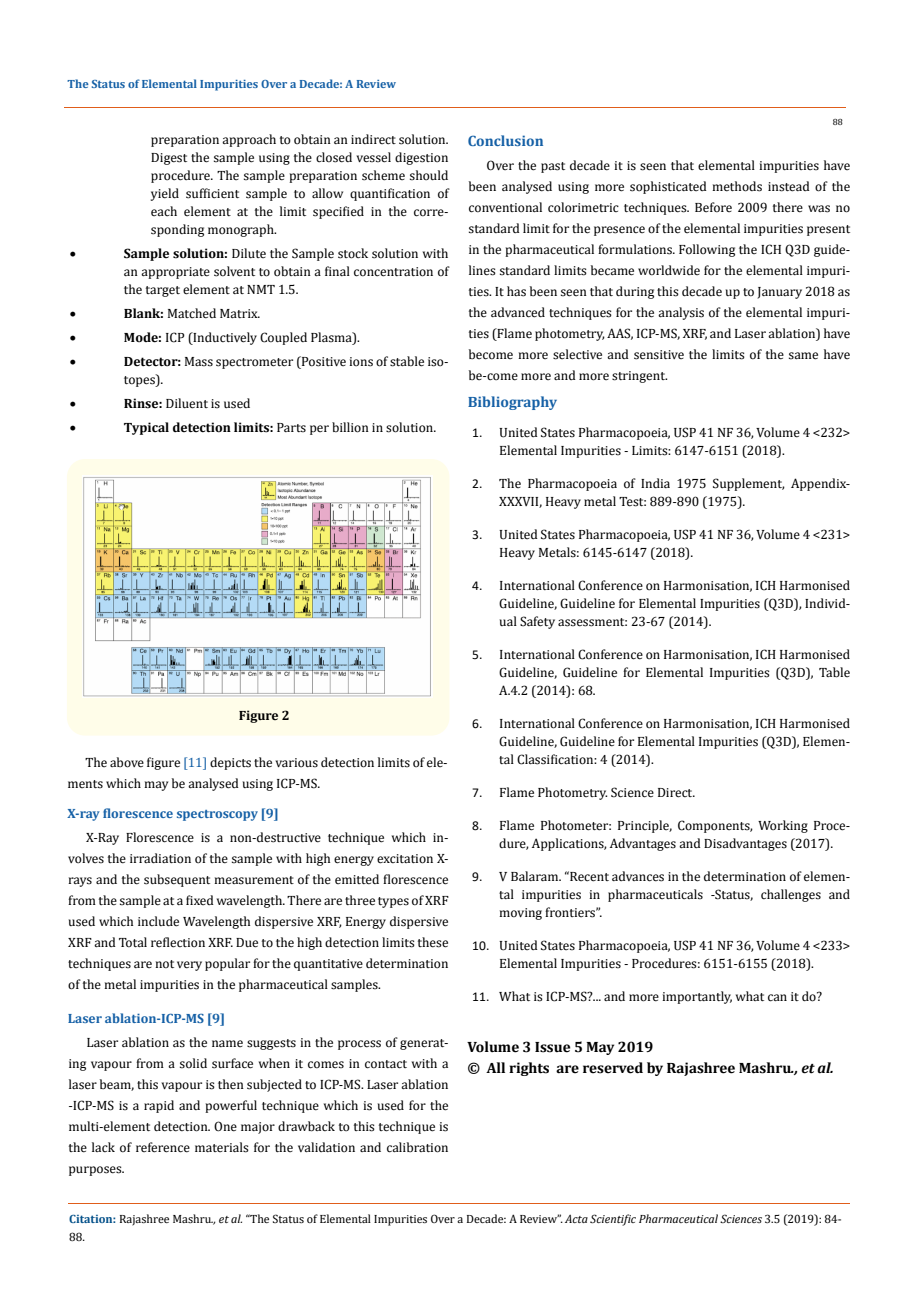
<style>
.page{position:relative;width:917px;height:1314px;background:#fff}
.page>*{position:absolute;margin:0;border:0;box-sizing:border-box;transform-origin:0 0}
.t1{font:700 15px/21px "Cambria";color:#000}
.t2{font:700 15px "Cambria";color:#1560a6}
.t3{font:13.5px/21px "Cambria";color:#000;text-align:justify}
.t4{font:700 13.5px "Cambria";color:#1560a6}
.t5{font:700 13.5px "Cambria";color:#000}
.t6{font:13.5px "Symbol";color:#000}
.t7{font:12px/18px "Cambria";color:#000}
.t8{font:700 12px "Cambria";color:#1560a6}
.t9{font:9px "Cambria";color:#000}
.s1{font-weight:700}
.s2{color:#1560a6}
.s3{font-family:"Calibri"}
.s4{font-style:italic}
.s5{font-weight:700;color:#035089}
</style>
<div class="page">
<hr style="left:64px;top:108px;width:781px;height:1px;background:#e05d1a">
<hr style="left:68px;top:1203px;width:781px;height:1px;background:#e05d1a">
<div style="left:67px;top:459px;width:382px;height:277px;background:#fffde9;border-radius:18px"></div>
<img style="left:83px;top:476px;width:349px;height:222px">
<p class="t8" style="left:68px;top:75px;width:330px">The Status of Elemental Impurities Over a Decade: A Review</p>
<p class="t3" style="left:151px;top:131px;width:299px;line-height:18px">preparation approach to obtain an indirect solution.<br>Digest the sample using the closed vessel digestion procedure. The sample preparation scheme should yield sufficient sample to allow quantification of each element at the limit specified in the corre&shy;sponding monograph.</p>
<p class="t6" style="left:70px;top:245px;width:8px">•</p>
<p class="t3" style="left:124px;top:245px;width:326px;line-height:18px"><span class="s1">Sample solution:</span> Dilute the Sample stock solution with an appropriate solvent to obtain a final concentration of the target element at NMT 1.5.</p>
<p class="t6" style="left:70px;top:305px;width:8px">•</p>
<p class="t3" style="left:124px;top:303px;width:138px"><span class="s1">Blank:</span> Matched Matrix.</p>
<p class="t6" style="left:70px;top:329px;width:8px">•</p>
<p class="t3" style="left:124px;top:327px;width:237px"><span class="s1">Mode:</span> ICP (Inductively Coupled Plasma).</p>
<p class="t6" style="left:70px;top:353px;width:8px">•</p>
<p class="t3" style="left:124px;top:353px;width:326px;line-height:18px"><span class="s1">Detector:</span> Mass spectrometer (Positive ions of stable iso&shy;topes).</p>
<p class="t6" style="left:70px;top:395px;width:8px">•</p>
<p class="t3" style="left:124px;top:393px;width:128px"><span class="s1">Rinse:</span> Diluent is used</p>
<p class="t6" style="left:70px;top:419px;width:8px">•</p>
<p class="t3" style="left:124px;top:417px;width:314px"><span class="s1">Typical detection limits:</span> Parts per billion in solution.</p>
<p class="t5" style="left:239px;top:706px;width:52px">Figure 2</p>
<p class="t3" style="left:67px;top:752px;width:382px;text-indent:18px">The above figure <span class="s2">[11]</span> depicts the various detection limits of ele&shy;ments which may be analysed using ICP-MS.</p>
<p class="t4" style="left:68px;top:804px;width:213px">X-ray florescence spectroscopy [9]</p>
<p class="t3" style="left:68px;top:827px;width:382px;text-indent:18px">X-Ray Florescence is a non-destructive technique which in&shy;volves the irradiation of the sample with high energy excitation X&shy;rays and the subsequent measurement of the emitted florescence from the sample at a fixed wavelength. There are three types of XRF used which include Wavelength dispersive XRF, Energy dispersive XRF and Total reflection XRF. Due to the high detection limits these techniques are not very popular for the quantitative determination of the metal impurities in the pharmaceutical samples.</p>
<p class="t4" style="left:68px;top:1009px;width:159px">Laser ablation-ICP-MS [9]</p>
<p class="t3" style="left:68px;top:1032px;width:382px;text-indent:18px">Laser ablation as the name suggests in the process of generat&shy;ing vapour from a solid surface when it comes in contact with a laser beam, this vapour is then subjected to ICP-MS. Laser ablation -ICP-MS is a rapid and powerful technique which is used for the multi-element detection. One major drawback to this technique is the lack of reference materials for the validation and calibration purposes.</p>
<p class="t9" style="left:832px;top:117px;width:11px">88</p>
<p class="t2" style="left:468px;top:130px;width:77px">Conclusion</p>
<p class="t3" style="left:468px;top:155px;width:383px;text-indent:18px">Over the past decade it is seen that elemental impurities have been analysed using more sophisticated methods instead of the conventional colorimetric techniques. Before 2009 there was no standard limit for the presence of the elemental impurities present in the pharmaceutical formulations. Following the ICH Q3D guide&shy;lines standard limits became worldwide for the elemental impuri&shy;ties. It has been seen that during this decade up to January 2018 as the advanced techniques for the analysis of the elemental impuri&shy;ties (Flame photometry, AAS, ICP-MS, XRF, and Laser ablation) have become more selective and sensitive the limits of the same have be-come more and more stringent.</p>
<p class="t2" style="left:468px;top:391px;width:91px">Bibliography</p>
<p class="t3" style="left:499px;top:424px;width:352px;line-height:18px;text-indent:-27px"><span class="s3">1.</span> United States Pharmacopoeia, USP 41 NF 36, Volume 4 &lt;232&gt;<br>Elemental Impurities - Limits: 6147-6151 (2018).</p>
<p class="t3" style="left:499px;top:475px;width:352px;line-height:18px;text-indent:-27px"><span class="s3">2.</span> The Pharmacopoeia of India 1975 Supplement, Appendix-<br>XXXVII, Heavy metal Test: 889-890 (1975).</p>
<p class="t3" style="left:499px;top:526px;width:352px;line-height:18px;text-indent:-27px"><span class="s3">3.</span> United States Pharmacopoeia, USP 41 NF 36, Volume 4 &lt;231&gt;<br>Heavy Metals: 6145-6147 (2018).</p>
<p class="t3" style="left:499px;top:577px;width:352px;line-height:18px;text-indent:-27px"><span class="s3">4.</span> International Conference on Harmonisation, ICH Harmonised Guideline, Guideline for Elemental Impurities (Q3D), Individ&shy;ual Safety assessment: 23-67 (2014).</p>
<p class="t3" style="left:499px;top:646px;width:352px;line-height:18px;text-indent:-27px"><span class="s3">5.</span> International Conference on Harmonisation, ICH Harmonised Guideline, Guideline for Elemental Impurities (Q3D), Table A.4.2 (2014): 68.</p>
<p class="t3" style="left:499px;top:715px;width:352px;line-height:18px;text-indent:-27px"><span class="s3">6.</span> International Conference on Harmonisation, ICH Harmonised Guideline, Guideline for Elemental Impurities (Q3D), Elemen&shy;tal Classification: 4 (2014).</p>
<p class="t3" style="left:472px;top:782px;width:224px"><span class="s3">7.</span> Flame Photometry. Science Direct.</p>
<p class="t3" style="left:499px;top:817px;width:352px;line-height:18px;text-indent:-27px"><span class="s3">8.</span> Flame Photometer: Principle, Components, Working Proce&shy;dure, Applications, Advantages and Disadvantages (2017).</p>
<p class="t3" style="left:499px;top:868px;width:352px;line-height:18px;text-indent:-27px"><span class="s3">9.</span> V Balaram. “Recent advances in the determination of elemen&shy;tal impurities in pharmaceuticals -Status, challenges and moving frontiers”.</p>
<p class="t3" style="left:499px;top:937px;width:352px;line-height:18px;text-indent:-27px"><span class="s3">10.</span> United States Pharmacopoeia, USP 41 NF 36, Volume 4 &lt;233&gt;<br>Elemental Impurities - Procedures: 6151-6155 (2018).</p>
<p class="t3" style="left:472px;top:986px;width:351px"><span class="s3">11.</span> What is ICP-MS?... and more importantly, what can it do?</p>
<p class="t1" style="left:467px;top:1036px;width:368px">Volume 3 Issue 5 May 2019<br>© All rights are reserved by Rajashree Mashru<span class="s4">., et al.</span></p>
<p class="t7" style="left:69px;top:1210px;width:774px"><span class="s5">Citation:</span> Rajashree Mashru<span class="s4">., et al.</span> “The Status of Elemental Impurities Over a Decade: A Review”. <span class="s4">Acta Scientific Pharmaceutical Sciences</span> 3.5 (2019): 84-<br>88.</p>
</div>
